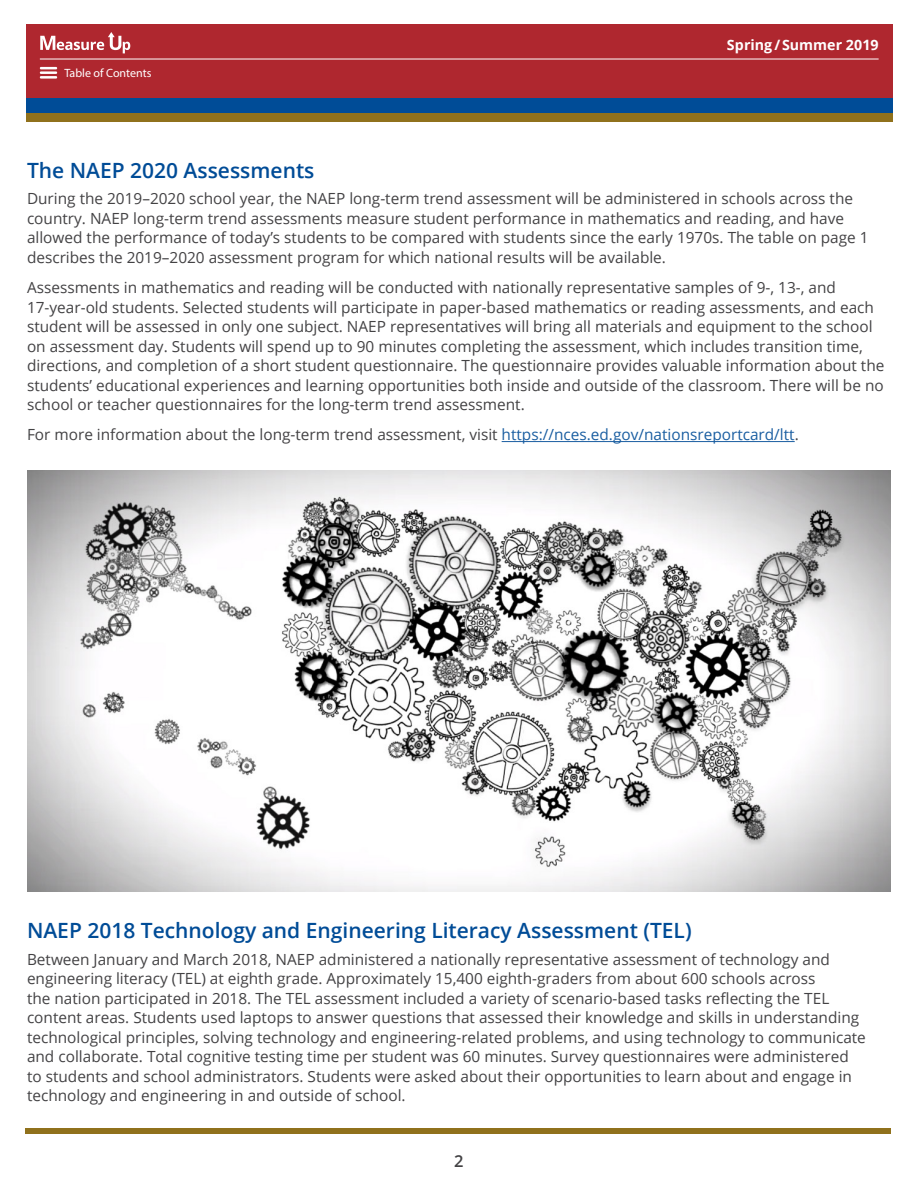
<style>
.page{position:relative;width:918px;height:1188px;background:#fff}
.page>*{position:absolute;margin:0;border:0;box-sizing:border-box;transform-origin:0 0}
.t1{font:600 21px "Open Sans";color:#004c97}
.t2{font:600 16.5px "Open Sans";color:#434244}
.t3{font:15.3px/19.5px "Open Sans";color:#434244}
.t4{font:700 14.25px "Open Sans";letter-spacing:.005em;color:#fff}
.t5{font:12px "Myriad Pro";color:#fff}
.s1{color:#1a5ea1}
</style>
<div class="page">
<div style="left:26px;top:24px;width:866px;height:75px;background:#af272f"></div>
<div style="left:26px;top:99px;width:866px;height:15px;background:#004c97"></div>
<div style="left:26px;top:114px;width:866px;height:8px;background:#90711c"></div>
<hr style="left:40px;top:59px;width:839px;height:1px;background:#fff">
<svg style="left:40px;top:32px;width:90px;height:21px"></svg>
<div style="left:26px;top:1128px;width:865px;height:6px;background:#90711c"></div>
<svg style="left:40px;top:67px;width:17px;height:2px"></svg>
<hr style="left:40px;top:71px;width:17px;height:3px;background:#fff">
<hr style="left:40px;top:76px;width:17px;height:3px;background:#fff">
<hr style="left:502px;top:441px;width:293px;height:1px;background:#1a5ea1">
<img style="left:27px;top:471px;width:864px;height:421px">
<p class="t5" style="left:64px;top:66px;width:89px">Table of Contents</p>
<p class="t4" style="left:727px;top:35px;width:153px">Spring /Summer 2019</p>
<h2 class="t1" style="left:27px;top:156px;width:289px">The NAEP 2020 Assessments</h2>
<p class="t3" style="left:27px;top:189px;width:843px">During the 2019–2020 school year, the NAEP long-term trend assessment will be administered in schools across the country. NAEP long-term trend assessments measure student performance in mathematics and reading, and have allowed the performance of today’s students to be compared with students since the early 1970s. The table on page 1 describes the 2019–2020 assessment program for which national results will be available.</p>
<p class="t3" style="left:27px;top:277px;width:859px">Assessments in mathematics and reading will be conducted with nationally representative samples of 9-, 13-, and 17-year-old students. Selected students will participate in paper-based mathematics or reading assessments, and each student will be assessed in only one subject. NAEP representatives will bring all materials and equipment to the school on assessment day. Students will spend up to 90 minutes completing the assessment, which includes transition time, directions, and completion of a short student questionnaire. The questionnaire provides valuable information about the students’ educational experiences and learning opportunities both inside and outside of the classroom. There will be no school or teacher questionnaires for the long-term trend assessment.</p>
<p class="t3" style="left:27px;top:425px;width:773px">For more information about the long-term trend assessment, visit <span class="s1">https://nces.ed.gov/nationsreportcard/ltt</span>.</p>
<h2 class="t1" style="left:27px;top:916px;width:666px">NAEP 2018 Technology and Engineering Literacy Assessment (TEL)</h2>
<p class="t3" style="left:27px;top:949px;width:840px">Between January and March 2018, NAEP administered a nationally representative assessment of technology and engineering literacy (TEL) at eighth grade. Approximately 15,400 eighth-graders from about 600 schools across<br>the nation participated in 2018. The TEL assessment included a variety of scenario-based tasks reflecting the TEL content areas. Students used laptops to answer questions that assessed their knowledge and skills in understanding technological principles, solving technology and engineering-related problems, and using technology to communicate and collaborate. Total cognitive testing time per student was 60 minutes. Survey questionnaires were administered to students and school administrators. Students were asked about their opportunities to learn about and engage in technology and engineering in and outside of school.</p>
<p class="t2" style="left:454px;top:1150px;width:11px">2</p>
</div>
